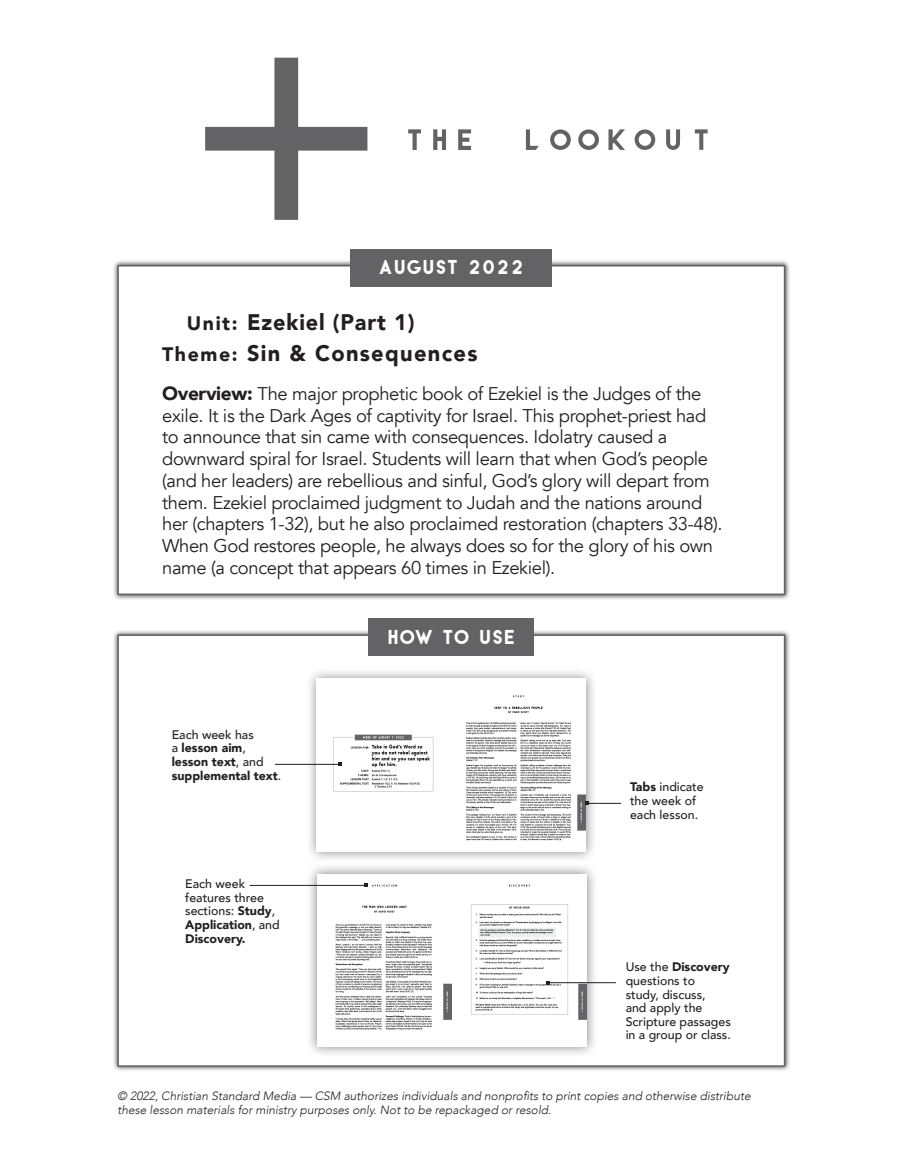
<style>
.page{position:relative;width:905px;height:1161px;background:#fff}
.page>*{position:absolute;margin:0;border:0;box-sizing:border-box;transform-origin:0 0}
.t1{font:900 22.5px/31.5px "Avenir";letter-spacing:.06em;color:#231f20;scale:.96 1}
.t2{font:18.3px/21.8px "Avenir";letter-spacing:-.02em;color:#231f20}
.t3{font:18px "Antraste";color:#fff}
.t4{font:500 12.3px/13.6px "Avenir";color:#231f20}
.t5{font:900 12.3px/13.6px "Avenir";color:#231f20}
.t6{font:italic 300 12px/13.5px "Avenir";color:#231f20}
.s1{font-size:19.5px}
.s2{font-weight:900;font-size:19.2px}
.s3{font-weight:500}
.s4{font-weight:900}
</style>
<div class="page">
<div style="left:112px;top:629px;width:678px;height:443px;background:#231f20;opacity:.88"></div>
<div style="left:117px;top:634px;width:668px;height:433px;background:#fff;border:2px solid #636366"></div>
<div style="left:112px;top:260px;width:678px;height:340px;background:#231f20;opacity:.88"></div>
<div style="left:117px;top:265px;width:668px;height:330px;background:#fff;border:2px solid #636366"></div>
<svg style="left:205px;top:58px;width:162px;height:162px"></svg>
<svg style="left:608px;top:129px;width:17px;height:21px"></svg>
<svg style="left:526px;top:129px;width:12px;height:21px"></svg>
<svg style="left:433px;top:129px;width:13px;height:21px"></svg>
<svg style="left:458px;top:129px;width:13px;height:21px"></svg>
<svg style="left:408px;top:129px;width:13px;height:21px"></svg>
<svg style="left:666px;top:129px;width:14px;height:21px"></svg>
<svg style="left:694px;top:129px;width:13px;height:21px"></svg>
<svg style="left:578px;top:129px;width:21px;height:21px"></svg>
<svg style="left:634px;top:129px;width:21px;height:21px"></svg>
<svg style="left:550px;top:129px;width:20px;height:21px"></svg>
<div style="left:368px;top:618px;width:166px;height:38px;background:#636366"></div>
<div style="left:350px;top:249px;width:202px;height:37px;background:#636366"></div>
<div style="left:306px;top:863px;width:292px;height:195px;background:#231f20;opacity:.55"></div>
<img style="left:317px;top:874px;width:269px;height:173px">
<hr style="left:548px;top:982px;width:68px;height:1px;background:#231f20">
<hr style="left:249px;top:885px;width:117px;height:1px;background:#231f20">
<div style="left:305px;top:668px;width:292px;height:194px;background:#231f20;opacity:.55"></div>
<img style="left:316px;top:679px;width:270px;height:172px">
<hr style="left:587px;top:803px;width:34px;height:1px;background:#231f20">
<hr style="left:275px;top:764px;width:65px;height:1px;background:#231f20">
<p class="t3" style="left:378px;top:256px;width:148px">AUGUST 2022</p>
<p class="t1" style="left:162px;top:306px;width:330px;text-indent:25px"><span class="s1">Unit:</span> Ezekiel (Part 1)<br><span class="s1">Theme:</span> Sin &amp; Consequences</p>
<p class="t2" style="left:162px;top:383px;width:562px"><span class="s2">Overview:</span> The major prophetic book of Ezekiel is the Judges of the exile. It is the Dark Ages of captivity for Israel. This prophet-priest had to announce that sin came with consequences. Idolatry caused a downward spiral for Israel. Students will learn that when God’s people (and her leaders) are rebellious and sinful, God’s glory will depart from them. Ezekiel proclaimed judgment to Judah and the nations around her (chapters 1-32), but he also proclaimed restoration (chapters 33-48).<br>When God restores people, he always does so for the glory of his own name (a concept that appears 60 times in Ezekiel).</p>
<p class="t5" style="left:172px;top:727px;width:111px"><span class="s3">Each week has<br>a</span> lesson aim<span class="s3">, </span>lesson text<span class="s3">, and </span>supplemental text<span class="s3">.</span></p>
<p class="t4" style="left:185px;top:876px;width:96px">Each week features three sections: <span class="s4">Study</span>,<br><span class="s4">Application</span>, and<br><span class="s4">Discovery.</span></p>
<p class="t3" style="left:387px;top:625px;width:130px">HOW TO USE</p>
<p class="t4" style="left:630px;top:780px;width:75px"><span class="s4">Tabs</span> indicate the week of each lesson.</p>
<p class="t4" style="left:625px;top:960px;width:107px">Use the <span class="s4">Discovery </span>questions to study, discuss,<br>and apply the<br>Scripture passages in a group or class.</p>
<p class="t6" style="left:117px;top:1089px;width:635px">© 2022, Christian Standard Media — CSM authorizes individuals and nonprofits to print copies and otherwise distribute these lesson materials for ministry purposes only. Not to be repackaged or resold.</p>
</div>
